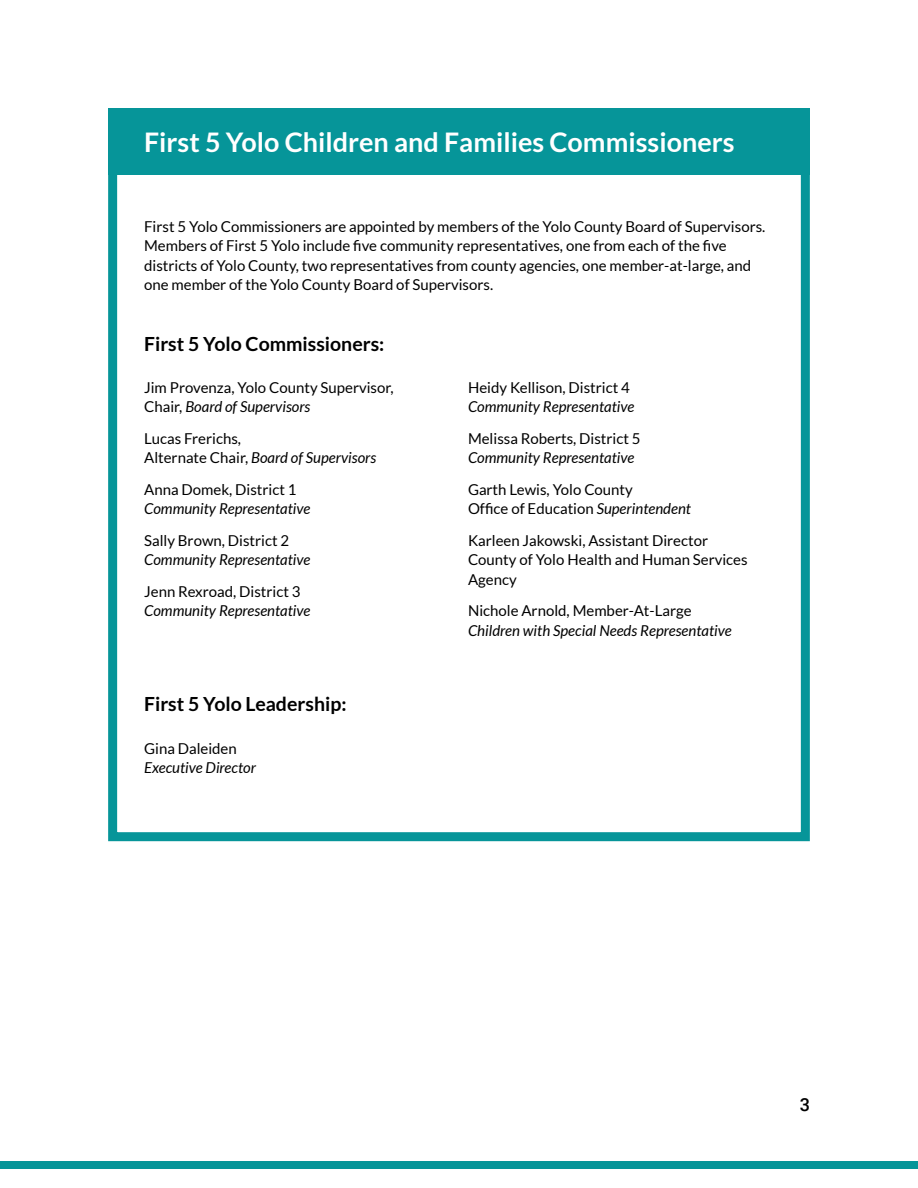
<style>
.page{position:relative;width:918px;height:1188px;background:#fff}
.page>*{position:absolute;margin:0;border:0;box-sizing:border-box;transform-origin:0 0}
.t1{font:700 27px "Lato";color:#fff}
.t2{font:700 19.5px "Lato";color:#000}
.t3{font:500 18px "Roboto";color:#000}
.t4{font:15px/19.5px "Lato";color:#000}
.t5{font:italic 15px/19.5px "Lato";color:#000}
.s1{font-style:italic}
.s2{font-style:normal}
</style>
<div class="page">
<div style="left:0;top:1161px;width:918px;height:7px;background:#069599"></div>
<div style="left:108px;top:108px;width:702px;height:733px;border:9px solid #069599"></div>
<div style="left:108px;top:108px;width:702px;height:67px;background:#069599"></div>
<p class="t1" style="left:144px;top:127px;width:592px">First 5 Yolo Children and Families Commissioners</p>
<p class="t4" style="left:144px;top:216px;width:623px">First 5 Yolo Commissioners are appointed by members of the Yolo County Board of Supervisors.<br>Members of First 5 Yolo include five community representatives, one from each of the five districts of Yolo County, two representatives from county agencies, one member-at-large, and one member of the Yolo County Board of Supervisors.</p>
<p class="t2" style="left:144px;top:332px;width:242px">First 5 Yolo Commissioners:</p>
<p class="t4" style="left:144px;top:378px;width:251px">Jim Provenza, Yolo County Supervisor,<br>Chair, <span class="s1">Board of Supervisors</span></p>
<p class="t4" style="left:144px;top:429px;width:234px">Lucas Frerichs,<br>Alternate Chair, <span class="s1">Board of Supervisors</span></p>
<p class="t5" style="left:144px;top:480px;width:168px"><span class="s2">Anna Domek, District 1<br></span>Community Representative</p>
<p class="t5" style="left:144px;top:531px;width:168px"><span class="s2">Sally Brown, District 2<br></span>Community Representative</p>
<p class="t5" style="left:144px;top:582px;width:168px"><span class="s2">Jenn Rexroad, District 3<br></span>Community Representative</p>
<p class="t2" style="left:144px;top:693px;width:204px">First 5 Yolo Leadership:</p>
<p class="t5" style="left:144px;top:739px;width:113px"><span class="s2">Gina Daleiden<br></span>Executive Director</p>
<p class="t4" style="left:468px;top:378px;width:168px">Heidy Kellison, District 4<br><span class="s1">Community Representative</span></p>
<p class="t4" style="left:468px;top:429px;width:174px">Melissa Roberts, District 5<br><span class="s1">Community Representative</span></p>
<p class="t4" style="left:468px;top:480px;width:225px">Garth Lewis, Yolo County<br>Office of Education <span class="s1">Superintendent</span></p>
<p class="t4" style="left:468px;top:531px;width:281px">Karleen Jakowski, Assistant Director<br>County of Yolo Health and Human Services<br>Agency</p>
<p class="t5" style="left:468px;top:602px;width:265px"><span class="s2">Nichole Arnold, Member-At-Large<br></span>Children with Special Needs Representative</p>
<p class="t3" style="left:800px;top:1092px;width:12px">3</p>
</div>
